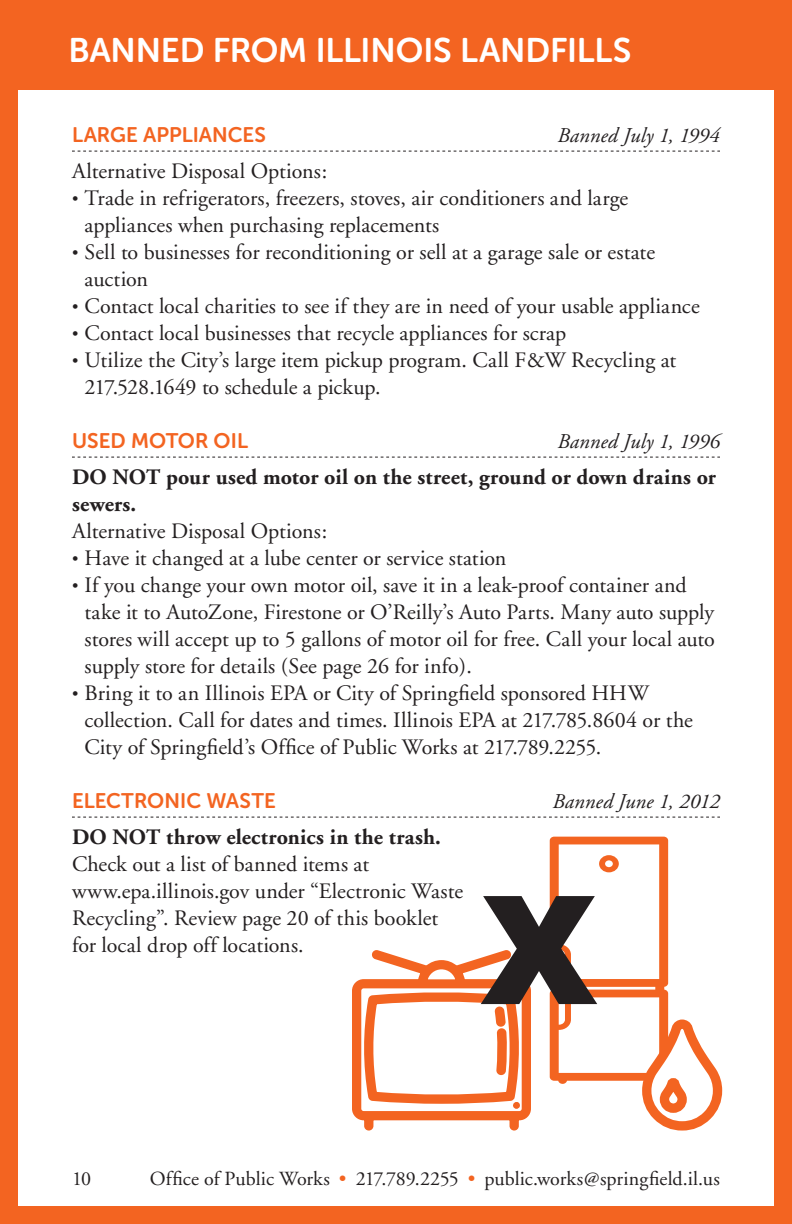
<style>
.page{position:relative;width:792px;height:1224px;background:#fff}
.page>*{position:absolute;margin:0;border:0;box-sizing:border-box;transform-origin:0 0}
.t1{font:34px "Museo Sans Rounded 700";letter-spacing:-.005em;color:#fff}
.Body_1{font:22px/27px "Adobe Garamond";letter-spacing:.005em;color:#231f20}
.Body_1-2{font:700 22px/27px "Adobe Garamond";letter-spacing:.005em;color:#231f20}
.Subhead_3_-_Banned_I{font:italic 21px "Adobe Garamond";letter-spacing:.005em;color:#231f20}
.Subhead_3_-_Banned_I-2{font:21px "Museo Sans Rounded 700";color:#f36421}
.t2{font:20px "Adobe Garamond";color:#231f20}
.s1{font-size:16.4px}
.s2{color:#f36421}
</style>
<div class="page">
<svg style="left:72px;top:151px;width:648px;height:1px"></svg>
<svg style="left:72px;top:457px;width:648px;height:1px"></svg>
<svg style="left:72px;top:817px;width:648px;height:1px"></svg>
<div style="left:0;top:0;width:792px;height:90px;background:#f36421"></div>
<div style="left:774px;top:0;width:18px;height:1224px;background:#f36421"></div>
<div style="left:0;top:1206px;width:792px;height:18px;background:#f36421"></div>
<div style="left:0;top:0;width:18px;height:1224px;background:#f36421"></div>
<svg style="left:352px;top:837px;width:371px;height:294px"></svg>
<p class="t1" style="left:68px;top:32px;width:564px">BANNED FROM ILLINOIS LANDFILLS</p>
<p class="Subhead_3_-_Banned_I-2" style="left:72px;top:123px;width:196px">LARGE APPLIANCES</p>
<p class="Subhead_3_-_Banned_I" style="left:557px;top:124px;width:164px">Banned July 1, 1994</p>
<p class="Body_1" style="left:72px;top:158px;width:257px">Alternative Disposal Options:</p>
<p class="Body_1" style="left:85px;top:185px;width:545px;text-indent:-13px"><span class="s1">•</span> Trade in refrigerators, freezers, stoves, air conditioners and large appliances when purchasing replacements</p>
<p class="Body_1" style="left:85px;top:239px;width:572px;text-indent:-13px"><span class="s1">•</span> Sell to businesses for reconditioning or sell at a garage sale or estate auction</p>
<p class="Body_1" style="left:72px;top:293px;width:629px"><span class="s1">•</span> Contact local charities to see if they are in need of your usable appliance</p>
<p class="Body_1" style="left:72px;top:320px;width:496px"><span class="s1">•</span> Contact local businesses that recycle appliances for scrap</p>
<p class="Body_1" style="left:85px;top:347px;width:593px;text-indent:-13px"><span class="s1">•</span> Utilize the City’s large item pickup program. Call F&amp;W Recycling at<br>217.528.1649 to schedule a pickup.</p>
<p class="Subhead_3_-_Banned_I-2" style="left:72px;top:429px;width:178px">USED MOTOR OIL</p>
<p class="Subhead_3_-_Banned_I" style="left:557px;top:430px;width:164px">Banned July 1, 1996</p>
<p class="Body_1-2" style="left:72px;top:464px;width:646px">DO NOT pour used motor oil on the street, ground or down drains or sewers.</p>
<p class="Body_1" style="left:72px;top:518px;width:257px">Alternative Disposal Options:</p>
<p class="Body_1" style="left:72px;top:545px;width:436px"><span class="s1">•</span> Have it changed at a lube center or service station</p>
<p class="Body_1" style="left:85px;top:572px;width:632px;text-indent:-13px"><span class="s1">•</span> If you change your own motor oil, save it in a leak-proof container and take it to AutoZone, Firestone or O’Reilly’s Auto Parts. Many auto supply stores will accept up to 5 gallons of motor oil for free. Call your local auto supply store for details (See page 26 for info).</p>
<p class="Body_1" style="left:85px;top:680px;width:610px;text-indent:-13px"><span class="s1">•</span> Bring it to an Illinois EPA or City of Springfield sponsored HHW collection. Call for dates and times. Illinois EPA at 217.785.8604 or the<br>City of Springfield’s Office of Public Works at 217.789.2255.</p>
<p class="Subhead_3_-_Banned_I-2" style="left:72px;top:789px;width:205px">ELECTRONIC WASTE</p>
<p class="Subhead_3_-_Banned_I" style="left:552px;top:790px;width:169px">Banned June 1, 2012</p>
<p class="Body_1-2" style="left:72px;top:824px;width:370px">DO NOT throw electronics in the trash.</p>
<p class="Body_1" style="left:72px;top:851px;width:393px">Check out a list of banned items at www.epa.illinois.gov under “Electronic Waste Recycling”. Review page 20 of this booklet for local drop off locations.</p>
<p class="t2" style="left:72px;top:1168px;width:21px">10</p>
<p class="t2" style="left:150px;top:1168px;width:572px">Office of Public Works <span class="s2">•</span> 217.789.2255 <span class="s2">•</span> public.works@springfield.il.us</p>
</div>
